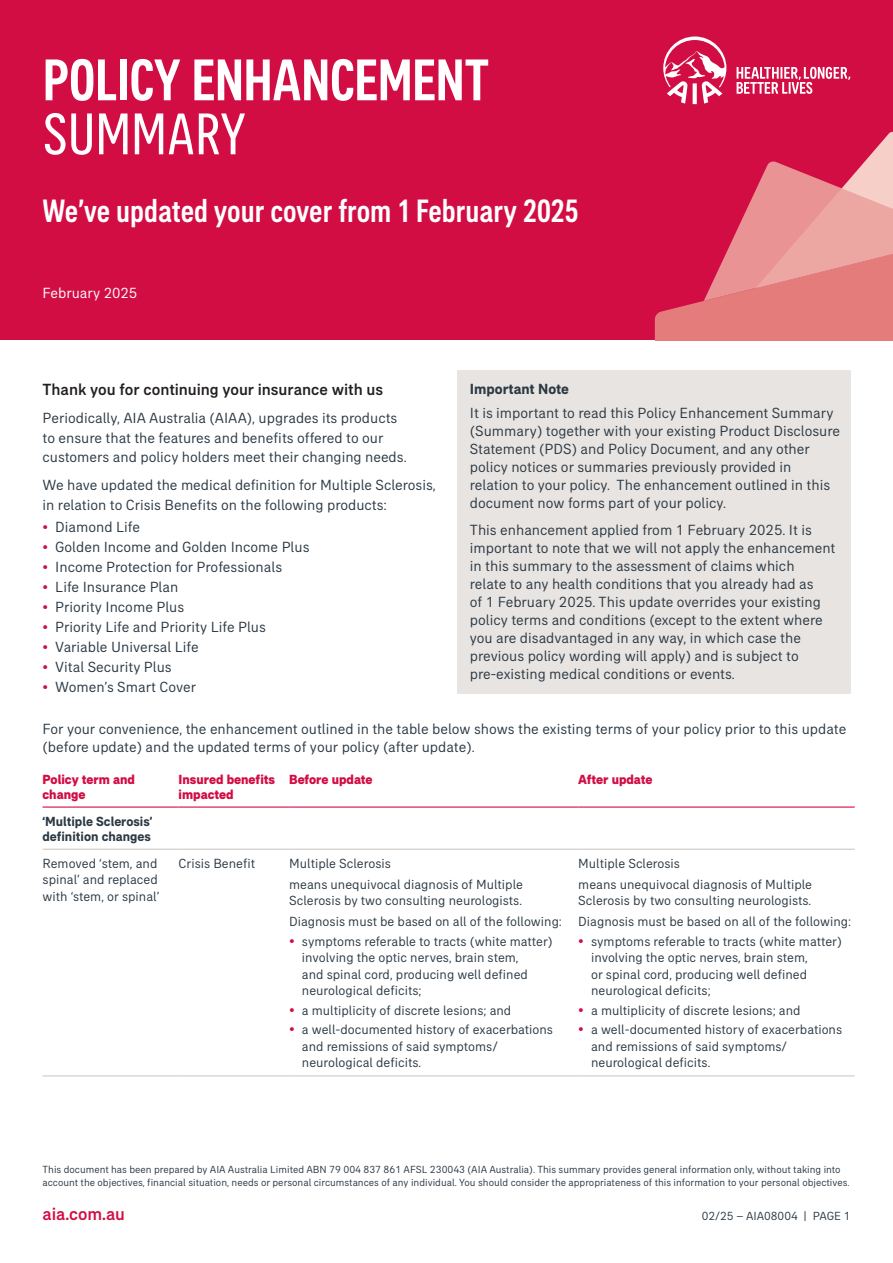
<style>
.page{position:relative;width:893px;height:1263px;background:#fff}
.page>*{position:absolute;margin:0;border:0;box-sizing:border-box;transform-origin:0 0}
.t1{font:500 condensed 60px "AIA Everest";letter-spacing:-.01em;color:#fff}
.t2{font:condensed 60px "AIA Everest";letter-spacing:-.01em;color:#fff}
.t3{font:500 condensed 33px "AIA Everest";color:#fff}
.t4{font:500 18px "AIA Everest";color:#d20d44}
.t5{font:500 16.5px "AIA Everest";letter-spacing:-.005em;color:#231f20}
.t6{font:15px/18px "AIA Everest";color:#2b3944}
.t7{font:700 15px "AIA Everest";color:#2b3944}
.t8{font:15px "AIA Everest";color:#fff}
.t9{font:13.5px/16.5px "AIA Everest";color:#2b3944}
.t10{font:800 13.5px/15px "AIA Everest";color:#d20d44}
.t11{font:700 13.5px/15px "AIA Everest";color:#2b3944}
.t12{font:12px "AIA Everest";color:#2b3944}
.t13{font:10.5px/13.5px "AIA Everest";color:#2b3944}
.s1{color:#d20d44}
.s2{font-size:15px;color:#d20d44}
</style>
<div class="page">
<div style="left:0;top:0;width:893px;height:340px;background:#d20d44"></div>
<svg style="left:655px;top:132px;width:238px;height:208px"></svg>
<svg style="left:663px;top:37px;width:187px;height:67px"></svg>
<div style="left:457px;top:370px;width:393px;height:323px;background:#e8e4e1"></div>
<hr style="left:43px;top:1075px;width:136px;height:1px;background:#c9c2bb">
<hr style="left:179px;top:1075px;width:110px;height:1px;background:#c9c2bb">
<hr style="left:289px;top:1075px;width:289px;height:1px;background:#c9c2bb">
<hr style="left:578px;top:1075px;width:277px;height:1px;background:#c9c2bb">
<hr style="left:43px;top:849px;width:136px;height:1px;background:#c9c2bb">
<hr style="left:179px;top:849px;width:110px;height:1px;background:#c9c2bb">
<hr style="left:289px;top:849px;width:289px;height:1px;background:#c9c2bb">
<hr style="left:578px;top:849px;width:277px;height:1px;background:#c9c2bb">
<hr style="left:43px;top:806px;width:136px;height:2px;background:#d20d44">
<hr style="left:179px;top:806px;width:110px;height:2px;background:#d20d44">
<hr style="left:289px;top:806px;width:289px;height:2px;background:#d20d44">
<hr style="left:578px;top:806px;width:277px;height:2px;background:#d20d44">
<h1 class="t1" style="left:43px;top:46px;width:448px">POLICY ENHANCEMENT</h1>
<h1 class="t2" style="left:43px;top:100px;width:205px">SUMMARY</h1>
<h2 class="t3" style="left:43px;top:192px;width:538px">We’ve updated your cover from 1 February 2025</h2>
<p class="t8" style="left:43px;top:284px;width:96px">February 2025</p>
<p class="t5" style="left:43px;top:380px;width:342px">Thank you for continuing your insurance with us</p>
<p class="t6" style="left:43px;top:408px;width:366px;line-height:19.5px">Periodically, AIA Australia (AIAA), upgrades its products to ensure that the features and benefits offered to our customers and policy holders meet their changing needs.</p>
<p class="t6" style="left:43px;top:475px;width:395px;line-height:19.5px">We have updated the medical definition for Multiple Sclerosis, in relation to Crisis Benefits on the following products:</p>
<p class="t6" style="left:43px;top:518px;width:99px"><span class="s1">•</span> Diamond Life</p>
<p class="t6" style="left:43px;top:538px;width:268px"><span class="s1">•</span> Golden Income and Golden Income Plus</p>
<p class="t6" style="left:43px;top:558px;width:241px"><span class="s1">•</span> Income Protection for Professionals</p>
<p class="t6" style="left:43px;top:578px;width:137px"><span class="s1">•</span> Life Insurance Plan</p>
<p class="t6" style="left:43px;top:598px;width:143px"><span class="s1">•</span> Priority Income Plus</p>
<p class="t6" style="left:43px;top:618px;width:225px"><span class="s1">•</span> Priority Life and Priority Life Plus</p>
<p class="t6" style="left:43px;top:637px;width:158px"><span class="s1">•</span> Variable Universal Life</p>
<p class="t6" style="left:43px;top:657px;width:131px"><span class="s1">•</span> Vital Security Plus</p>
<p class="t6" style="left:43px;top:677px;width:155px"><span class="s1">•</span> Women’s Smart Cover</p>
<p class="t7" style="left:470px;top:380px;width:101px">Important Note</p>
<p class="t6" style="left:470px;top:404px;width:372px">It is important to read this Policy Enhancement Summary (Summary) together with your existing Product Disclosure Statement (PDS) and Policy Document, and any other policy notices or summaries previously provided in relation to your policy. The enhancement outlined in this document now forms part of your policy.</p>
<p class="t6" style="left:470px;top:520px;width:367px">This enhancement applied from 1 February 2025. It is important to note that we will not apply the enhancement in this summary to the assessment of claims which<br>relate to any health conditions that you already had as<br>of 1 February 2025. This update overrides your existing policy terms and conditions (except to the extent where you are disadvantaged in any way, in which case the previous policy wording will apply) and is subject to pre-existing medical conditions or events.</p>
<p class="t6" style="left:43px;top:720px;width:805px">For your convenience, the enhancement outlined in the table below shows the existing terms of your policy prior to this update (before update) and the updated terms of your policy (after update).</p>
<p class="t10" style="left:43px;top:771px;width:94px">Policy term and change</p>
<p class="t10" style="left:179px;top:771px;width:98px">Insured benefits impacted</p>
<p class="t10" style="left:289px;top:771px;width:85px">Before update</p>
<p class="t10" style="left:578px;top:771px;width:76px">After update</p>
<p class="t11" style="left:43px;top:813px;width:111px">‘Multiple Sclerosis’ definition changes</p>
<p class="t9" style="left:43px;top:855px;width:118px">Removed ‘stem, and spinal’ and replaced with ‘stem, or spinal’</p>
<p class="t9" style="left:179px;top:855px;width:78px">Crisis Benefit</p>
<p class="t9" style="left:289px;top:853px;width:235px;line-height:20.7px">Multiple Sclerosis<br>means unequivocal diagnosis of Multiple</p>
<p class="t9" style="left:578px;top:853px;width:235px;line-height:20.7px">Multiple Sclerosis<br>means unequivocal diagnosis of Multiple</p>
<p class="t9" style="left:578px;top:890px;width:274px;line-height:20.7px">Sclerosis by two consulting neurologists.<br>Diagnosis must be based on all of the following:</p>
<p class="t9" style="left:591px;top:932px;width:252px;text-indent:-13px"><span class="s2">•</span> symptoms referable to tracts (white matter) involving the optic nerves, brain stem,<br>or spinal cord, producing well defined neurological deficits;</p>
<p class="t9" style="left:578px;top:1002px;width:224px"><span class="s2">•</span> a multiplicity of discrete lesions; and</p>
<p class="t9" style="left:591px;top:1021px;width:253px;text-indent:-13px"><span class="s2">•</span> a well-documented history of exacerbations and remissions of said symptoms/ neurological deficits.</p>
<p class="t9" style="left:289px;top:890px;width:274px;line-height:20.7px">Sclerosis by two consulting neurologists.<br>Diagnosis must be based on all of the following:</p>
<p class="t9" style="left:302px;top:932px;width:252px;text-indent:-13px"><span class="s2">•</span> symptoms referable to tracts (white matter) involving the optic nerves, brain stem,<br>and spinal cord, producing well defined neurological deficits;</p>
<p class="t9" style="left:289px;top:1002px;width:224px"><span class="s2">•</span> a multiplicity of discrete lesions; and</p>
<p class="t9" style="left:302px;top:1021px;width:253px;text-indent:-13px"><span class="s2">•</span> a well-documented history of exacerbations and remissions of said symptoms/ neurological deficits.</p>
<p class="t13" style="left:43px;top:1162px;width:809px">This document has been prepared by AIA Australia Limited ABN 79 004 837 861 AFSL 230043 (AIA Australia). This summary provides general information only, without taking into account the objectives, financial situation, needs or personal circumstances of any individual. You should consider the appropriateness of this information to your personal objectives.</p>
<p class="t12" style="left:702px;top:1209px;width:150px">02/25 – AIA08004 | PAGE 1</p>
<p class="t4" style="left:43px;top:1204px;width:84px">aia.com.au</p>
</div>
